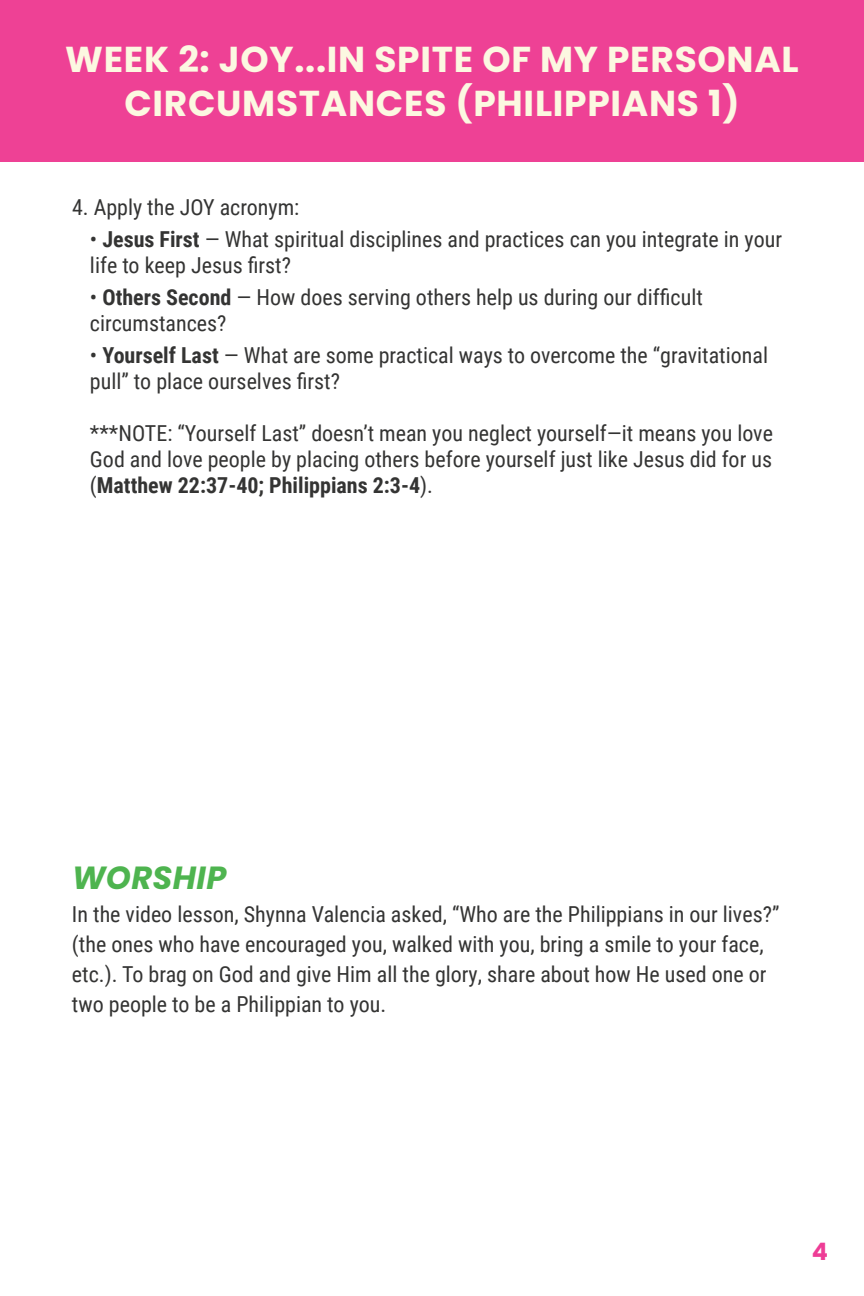
<style>
.page{position:relative;width:864px;height:1296px;background:#fff}
.page>*{position:absolute;margin:0;border:0;box-sizing:border-box;transform-origin:0 0}
.t1{font:700 36px/44px "Poppins";letter-spacing:.02em;color:#fcf8e1;text-align:center}
.t2{font:italic 700 32px "Poppins";letter-spacing:.01em;color:#4eb44f}
.t3{font:700 24px "Poppins";color:#ee3d96}
.t4{font:22px/26px "Roboto Condensed";color:#343433}
.s1{font-weight:700}
</style>
<div class="page">
<div style="left:0;top:0;width:864px;height:162px;background:#ee4195"></div>
<h1 class="t1" style="left:65px;top:37px;width:735px">WEEK 2: JOY...IN SPITE OF MY PERSONAL<br>CIRCUMSTANCES (PHILIPPIANS 1)</h1>
<p class="t4" style="left:72px;top:193px;width:229px">4. Apply the JOY acronym:</p>
<p class="t4" style="left:90px;top:225px;width:694px">• <span class="s1">Jesus First</span> — What spiritual disciplines and practices can you integrate in your life to keep Jesus first?</p>
<p class="t4" style="left:90px;top:283px;width:614px">• <span class="s1">Others Second</span> — How does serving others help us during our difficult circumstances?</p>
<p class="t4" style="left:90px;top:341px;width:680px">• <span class="s1">Yourself Last</span> — What are some practical ways to overcome the “gravitational pull” to place ourselves first?</p>
<p class="t4" style="left:90px;top:419px;width:685px;text-align:justify">***NOTE: “Yourself Last” doesn’t mean you neglect yourself—it means you love God and love people by placing others before yourself just like Jesus did for us (<span class="s1">Matthew 22:37-40; Philippians 2:3-4</span>).</p>
<h2 class="t2" style="left:72px;top:859px;width:156px">WORSHIP</h2>
<p class="t4" style="left:72px;top:898px;width:709px;line-height:30px">In the video lesson, Shynna Valencia asked, “Who are the Philippians in our lives?” (the ones who have encouraged you, walked with you, bring a smile to your face, etc.). To brag on God and give Him all the glory, share about how He used one or two people to be a Philippian to you.</p>
<p class="t3" style="left:812px;top:1238px;width:18px">4</p>
</div>
